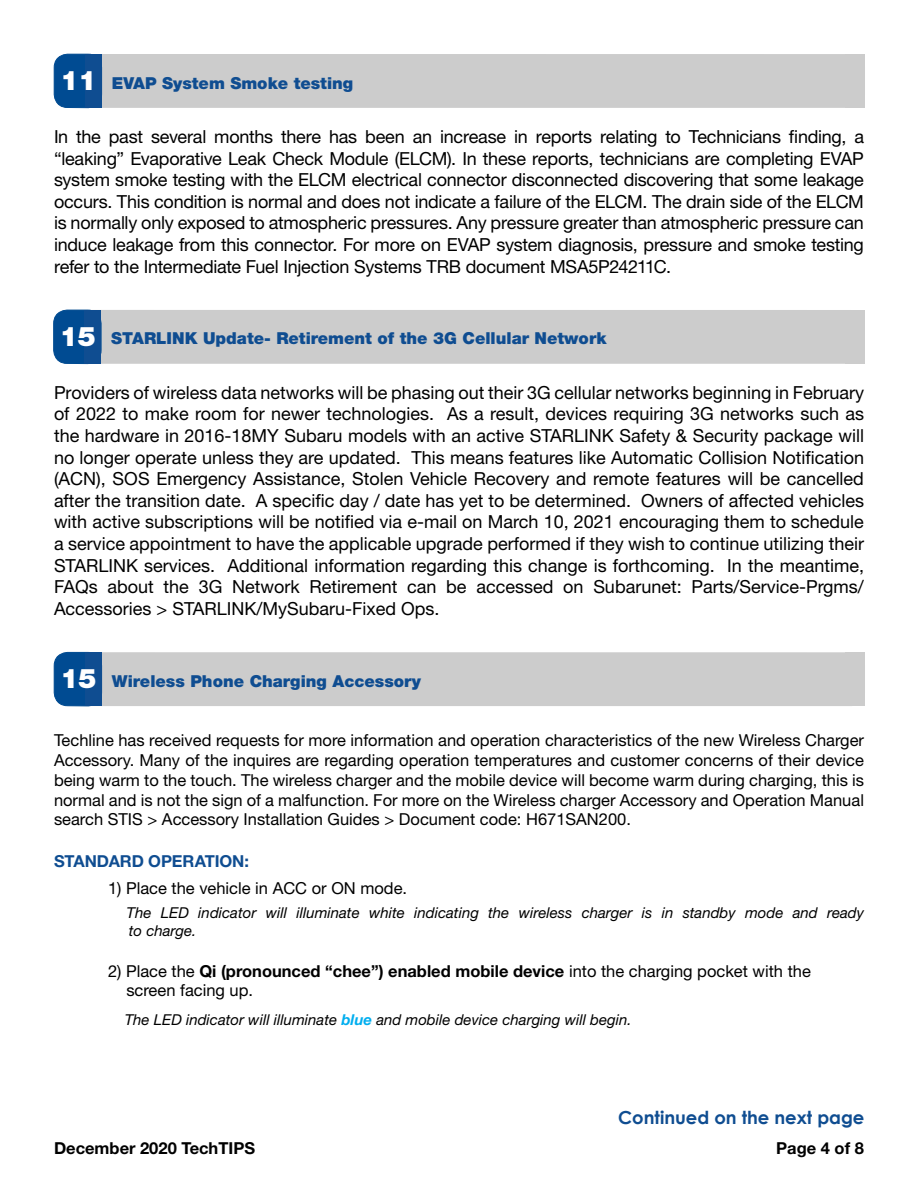
<style>
.page{position:relative;width:918px;height:1188px;background:#fff}
.page>*{position:absolute;margin:0;border:0;box-sizing:border-box;transform-origin:0 0}
.t1{font:18px/21.6px "Helvetica Neue LT Std";letter-spacing:-.005em;color:#000;text-align:justify}
.t2{font:700 18px "Century Gothic";color:#0f4d91}
.t3{font:16.5px/19.8px "Helvetica Neue LT Std";color:#000;text-align:justify}
.t4{font:900 16.5px "Helvetica Neue LT Std";color:#0f4d91}
.t5{font:700 16.5px "Helvetica Neue LT Std";color:#000}
.t6{font:700 16.5px "Helvetica Neue LT Std";letter-spacing:-.005em;color:#0f4d91}
.t7{font:italic 15px/18px "Helvetica Neue LT Std";color:#000}
.s1{font-size:27px;color:#fff}
.s2{font-weight:700}
.s3{font-weight:700;color:#00aeef}
</style>
<div class="page">
<div style="left:54px;top:54px;width:811px;height:54px;background:#ccc;border-radius:14px"></div>
<div style="left:846px;top:54px;width:19px;height:54px;background:#ccc"></div>
<div style="left:54px;top:54px;width:48px;height:54px;background:#004b92;border-radius:14px"></div>
<div style="left:54px;top:54px;width:48px;height:54px;border:1px solid #004b92;border-radius:14px"></div>
<div style="left:85px;top:54px;width:17px;height:54px;background:#0f4d91"></div>
<div style="left:54px;top:310px;width:811px;height:54px;background:#ccc;border-radius:14px"></div>
<div style="left:845px;top:310px;width:20px;height:54px;background:#ccc"></div>
<div style="left:54px;top:310px;width:47px;height:54px;background:#004b92;border-radius:14px"></div>
<div style="left:53px;top:310px;width:48px;height:54px;border:1px solid #004b92;border-radius:14px"></div>
<div style="left:84px;top:310px;width:17px;height:54px;background:#0f4d91"></div>
<div style="left:54px;top:652px;width:811px;height:54px;background:#ccc;border-radius:14px"></div>
<div style="left:846px;top:652px;width:19px;height:54px;background:#ccc"></div>
<div style="left:54px;top:652px;width:48px;height:54px;background:#004b92;border-radius:14px"></div>
<div style="left:54px;top:652px;width:48px;height:54px;border:1px solid #004b92;border-radius:14px"></div>
<div style="left:85px;top:652px;width:17px;height:54px;background:#0f4d91"></div>
<p class="t4" style="left:60px;top:73px;width:294px"><span class="s1">11</span> EVAP System Smoke testing</p>
<p class="t1" style="left:54px;top:125px;width:812px">In the past several months there has been an increase in reports relating to Technicians finding, a “leaking” Evaporative Leak Check Module (ELCM). In these reports, technicians are completing EVAP system smoke testing with the ELCM electrical connector disconnected discovering that some leakage occurs. This condition is normal and does not indicate a failure of the ELCM. The drain side of the ELCM is normally only exposed to atmospheric pressures. Any pressure greater than atmospheric pressure can induce leakage from this connector. For more on EVAP system diagnosis, pressure and smoke testing refer to the Intermediate Fuel Injection Systems TRB document MSA5P24211C.</p>
<p class="t4" style="left:60px;top:329px;width:548px"><span class="s1">15</span> STARLINK Update- Retirement of the 3G Cellular Network</p>
<p class="t1" style="left:54px;top:381px;width:812px">Providers of wireless data networks will be phasing out their 3G cellular networks beginning in February of 2022 to make room for newer technologies. As a result, devices requiring 3G networks such as the hardware in 2016-18MY Subaru models with an active STARLINK Safety &amp; Security package will no longer operate unless they are updated. This means features like Automatic Collision Notification (ACN), SOS Emergency Assistance, Stolen Vehicle Recovery and remote features will be cancelled after the transition date. A specific day / date has yet to be determined. Owners of affected vehicles with active subscriptions will be notified via e-mail on March 10, 2021 encouraging them to schedule a service appointment to have the applicable upgrade performed if they wish to continue utilizing their STARLINK services. Additional information regarding this change is forthcoming. In the meantime, FAQs about the 3G Network Retirement can be accessed on Subarunet: Parts/Service-Prgms/ Accessories &gt; STARLINK/MySubaru-Fixed Ops.</p>
<p class="t4" style="left:60px;top:671px;width:362px"><span class="s1">15</span> Wireless Phone Charging Accessory</p>
<p class="t3" style="left:54px;top:730px;width:812px">Techline has received requests for more information and operation characteristics of the new Wireless Charger Accessory. Many of the inquires are regarding operation temperatures and customer concerns of their device being warm to the touch. The wireless charger and the mobile device will become warm during charging, this is normal and is not the sign of a malfunction. For more on the Wireless charger Accessory and Operation Manual search STIS &gt; Accessory Installation Guides &gt; Document code: H671SAN200.</p>
<p class="t6" style="left:54px;top:851px;width:197px">STANDARD OPERATION:</p>
<p class="t3" style="left:108px;top:878px;width:301px">1) Place the vehicle in ACC or ON mode.</p>
<p class="t7" style="left:127px;top:904px;width:739px">The LED indicator will illuminate white indicating the wireless charger is in standby mode and ready to charge.</p>
<p class="t3" style="left:126px;top:960px;width:686px;text-indent:-18px">2) Place the <span class="s2">Qi (pronounced “chee”) enabled mobile device</span> into the charging pocket with the screen facing up.</p>
<p class="t7" style="left:125px;top:1010px;width:509px">The LED indicator will illuminate <span class="s3">blue</span> and mobile device charging will begin.</p>
<p class="t2" style="left:618px;top:1104px;width:248px">Continued on the next page</p>
<p class="t5" style="left:54px;top:1138px;width:203px">December 2020 TechTIPS</p>
<p class="t5" style="left:776px;top:1138px;width:89px">Page 4 of 8</p>
</div>
